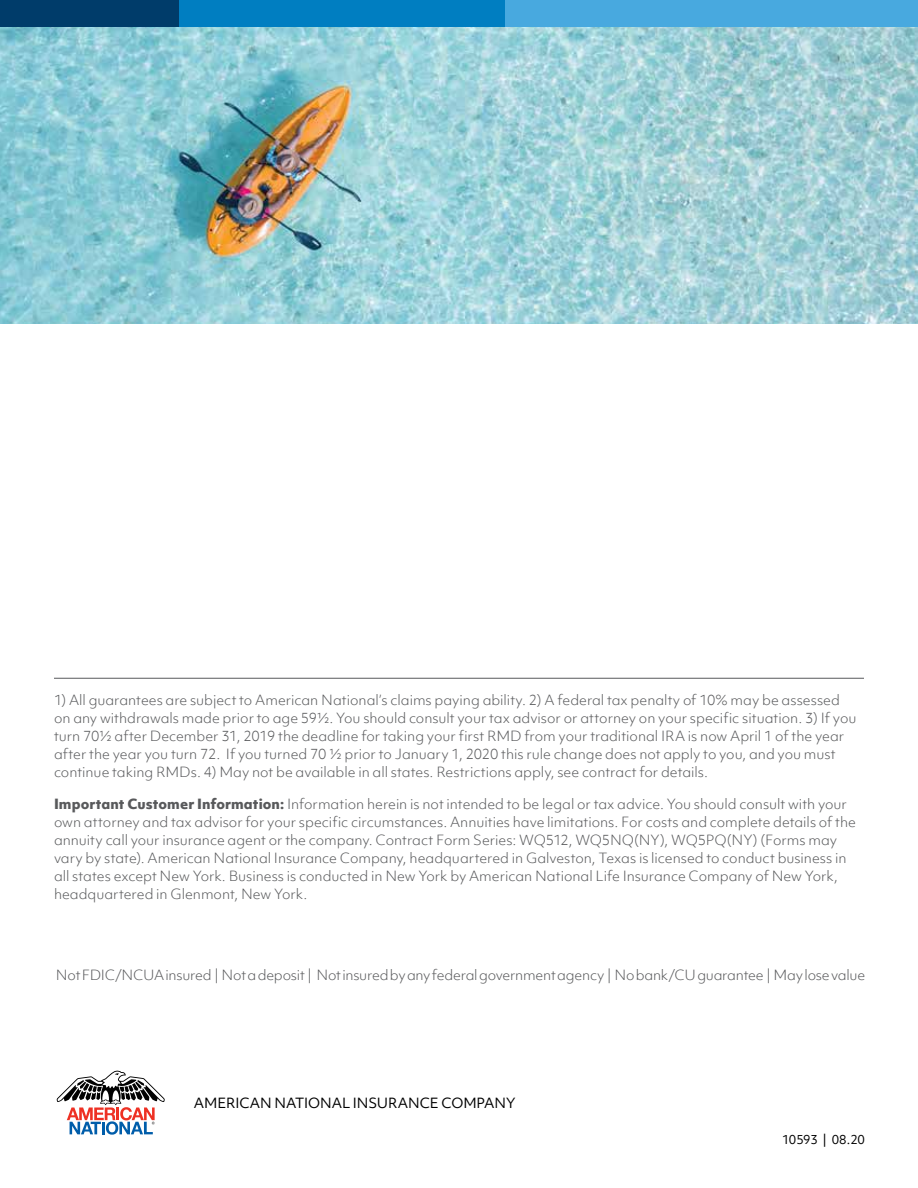
<style>
.page{position:relative;width:918px;height:1188px;background:#fff}
.page>*{position:absolute;margin:0;border:0;box-sizing:border-box;transform-origin:0 0}
.t1{font:300 13.5px/18px "Objektiv Mk 1";color:#58595b}
.t2{font:300 13.5px "Objektiv Mk 1";letter-spacing:-.02em;color:#58595b}
.t3{font:13.5px "Objektiv Mk 1";letter-spacing:-.005em;color:#000}
.t4{font:12px "Objektiv Mk 1";letter-spacing:-.025em;color:#000}
.s1{font-weight:800}
</style>
<div class="page">
<img style="left:0;top:27px;width:918px;height:297px">
<hr style="left:54px;top:678px;width:810px;height:1px;background:#58595b">
<svg style="left:57px;top:1071px;width:108px;height:64px"></svg>
<div style="left:505px;top:0;width:413px;height:27px;background:#48a9df"></div>
<div style="left:179px;top:0;width:326px;height:27px;background:#007ec1"></div>
<div style="left:0;top:0;width:179px;height:27px;background:#003c6a"></div>
<p class="t1" style="left:54px;top:691px;width:804px">1) All guarantees are subject to American National’s claims paying ability. 2) A federal tax penalty of 10% may be assessed on any withdrawals made prior to age 59½. You should consult your tax advisor or attorney on your specific situation. 3) If you turn 70½ after December 31, 2019 the deadline for taking your first RMD from your traditional IRA is now April 1 of the year after the year you turn 72. If you turned 70 ½ prior to January 1, 2020 this rule change does not apply to you, and you must continue taking RMDs. 4) May not be available in all states. Restrictions apply, see contract for details.</p>
<p class="t1" style="left:54px;top:795px;width:804px"><span class="s1">Important Customer Information:</span> Information herein is not intended to be legal or tax advice. You should consult with your own attorney and tax advisor for your specific circumstances. Annuities have limitations. For costs and complete details of the annuity call your insurance agent or the company. Contract Form Series: WQ512, WQ5NQ(NY), WQ5PQ(NY) (Forms may vary by state). American National Insurance Company, headquartered in Galveston, Texas is licensed to conduct business in all states except New York. Business is conducted in New York by American National Life Insurance Company of New York, headquartered in Glenmont, New York.</p>
<p class="t2" style="left:56px;top:966px;width:811px">Not FDIC/NCUA insured | Not a deposit | Not insured by any federal government agency | No bank/CU guarantee | May lose value</p>
<p class="t3" style="left:194px;top:1094px;width:323px">AMERICAN NATIONAL INSURANCE COMPANY</p>
<p class="t4" style="left:782px;top:1131px;width:85px">10593 | 08.20</p>
</div>
